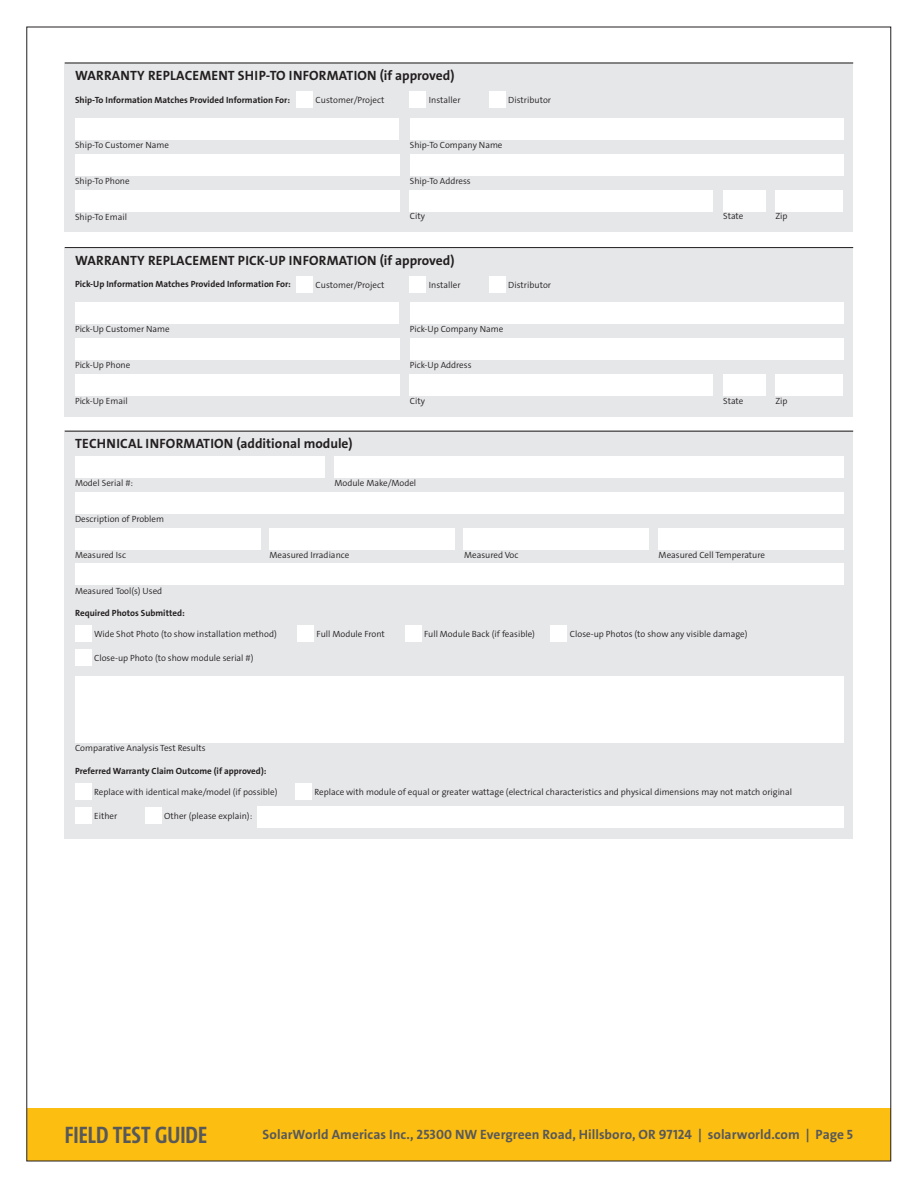
<style>
.page{position:relative;width:918px;height:1188px;background:#fff}
.page>*{position:absolute;margin:0;border:0;box-sizing:border-box;transform-origin:0 0}
.t1{font:700 24px "The Sans Cd LF7";color:#57585a}
.SW_Copy_fett{font:13.5px "The Sans LP7 Bld";letter-spacing:.015em;color:#231f20}
.t2{font:13.5px "The Sans LP7 Bld";letter-spacing:.005em;color:#57585a}
.SW_Copy_SL_8_10{font:9px "The Sans LP4 Se Lig";color:#231f20}
.SW_Copy_SL_8_10-2{font:9px "The Sans LP7 Bld";color:#231f20}
</style>
<div class="page">
<div style="left:65px;top:63px;width:788px;height:169px;background:#e6e7e9"></div>
<div style="left:65px;top:247px;width:788px;height:170px;background:#e6e7e9"></div>
<div style="left:65px;top:431px;width:788px;height:408px;background:#e6e7e9"></div>
<hr style="left:65px;top:63px;width:788px;height:1px;background:#231f20">
<hr style="left:65px;top:247px;width:788px;height:1px;background:#231f20">
<hr style="left:65px;top:431px;width:788px;height:1px;background:#231f20">
<div style="left:75px;top:118px;width:324px;height:21px;background:#fff"></div>
<div style="left:75px;top:303px;width:324px;height:21px;background:#fff"></div>
<div style="left:75px;top:456px;width:250px;height:21px;background:#fff"></div>
<div style="left:334px;top:456px;width:509px;height:21px;background:#fff"></div>
<div style="left:410px;top:118px;width:434px;height:21px;background:#fff"></div>
<div style="left:410px;top:303px;width:434px;height:21px;background:#fff"></div>
<div style="left:410px;top:154px;width:433px;height:21px;background:#fff"></div>
<div style="left:410px;top:339px;width:433px;height:21px;background:#fff"></div>
<div style="left:75px;top:492px;width:768px;height:21px;background:#fff"></div>
<div style="left:75px;top:564px;width:768px;height:21px;background:#fff"></div>
<div style="left:75px;top:154px;width:324px;height:21px;background:#fff"></div>
<div style="left:75px;top:339px;width:324px;height:21px;background:#fff"></div>
<div style="left:75px;top:190px;width:324px;height:21px;background:#fff"></div>
<div style="left:75px;top:375px;width:324px;height:21px;background:#fff"></div>
<div style="left:410px;top:190px;width:303px;height:21px;background:#fff"></div>
<div style="left:410px;top:375px;width:303px;height:21px;background:#fff"></div>
<div style="left:723px;top:190px;width:42px;height:21px;background:#fff"></div>
<div style="left:723px;top:375px;width:42px;height:21px;background:#fff"></div>
<div style="left:775px;top:190px;width:68px;height:21px;background:#fff"></div>
<div style="left:775px;top:375px;width:68px;height:21px;background:#fff"></div>
<div style="left:296px;top:92px;width:17px;height:16px;background:#fff"></div>
<div style="left:296px;top:276px;width:17px;height:17px;background:#fff"></div>
<div style="left:410px;top:92px;width:16px;height:16px;background:#fff"></div>
<div style="left:410px;top:276px;width:16px;height:17px;background:#fff"></div>
<div style="left:489px;top:92px;width:16px;height:16px;background:#fff"></div>
<div style="left:489px;top:276px;width:16px;height:17px;background:#fff"></div>
<div style="left:75px;top:625px;width:16px;height:17px;background:#fff"></div>
<div style="left:75px;top:649px;width:16px;height:16px;background:#fff"></div>
<div style="left:298px;top:625px;width:16px;height:17px;background:#fff"></div>
<div style="left:405px;top:625px;width:16px;height:17px;background:#fff"></div>
<div style="left:551px;top:625px;width:16px;height:17px;background:#fff"></div>
<div style="left:75px;top:528px;width:185px;height:21px;background:#fff"></div>
<div style="left:270px;top:528px;width:185px;height:21px;background:#fff"></div>
<div style="left:464px;top:528px;width:185px;height:21px;background:#fff"></div>
<div style="left:658px;top:528px;width:185px;height:21px;background:#fff"></div>
<div style="left:257px;top:806px;width:586px;height:22px;background:#fff"></div>
<div style="left:75px;top:676px;width:768px;height:67px;background:#fff"></div>
<div style="left:75px;top:784px;width:16px;height:16px;background:#fff"></div>
<div style="left:75px;top:808px;width:16px;height:16px;background:#fff"></div>
<div style="left:145px;top:808px;width:16px;height:16px;background:#fff"></div>
<div style="left:295px;top:784px;width:17px;height:16px;background:#fff"></div>
<div style="left:27px;top:1108px;width:864px;height:53px;background:#fdbe12"></div>
<p class="SW_Copy_fett" style="left:75px;top:67px;width:381px">WARRANTY REPLACEMENT SHIP-TO INFORMATION (if approved)</p>
<p class="SW_Copy_SL_8_10-2" style="left:75px;top:94px;width:217px">Ship-To Information Matches Provided Information For:</p>
<p class="SW_Copy_SL_8_10" style="left:316px;top:94px;width:70px">Customer/Project</p>
<p class="SW_Copy_SL_8_10" style="left:429px;top:94px;width:33px">Installer</p>
<p class="SW_Copy_SL_8_10" style="left:508px;top:94px;width:44px">Distributor</p>
<p class="SW_Copy_SL_8_10" style="left:75px;top:139px;width:95px">Ship-To Customer Name</p>
<p class="SW_Copy_SL_8_10" style="left:410px;top:139px;width:94px">Ship-To Company Name</p>
<p class="SW_Copy_SL_8_10" style="left:75px;top:175px;width:56px">Ship-To Phone</p>
<p class="SW_Copy_SL_8_10" style="left:410px;top:175px;width:62px">Ship-To Address</p>
<p class="SW_Copy_SL_8_10" style="left:75px;top:211px;width:53px">Ship-To Email</p>
<p class="SW_Copy_SL_8_10" style="left:410px;top:211px;width:17px">City</p>
<p class="SW_Copy_fett" style="left:75px;top:252px;width:381px">WARRANTY REPLACEMENT PICK-UP INFORMATION (if approved)</p>
<p class="SW_Copy_SL_8_10-2" style="left:75px;top:278px;width:217px">Pick-Up Information Matches Provided Information For:</p>
<p class="SW_Copy_SL_8_10" style="left:316px;top:279px;width:70px">Customer/Project</p>
<p class="SW_Copy_SL_8_10" style="left:429px;top:279px;width:33px">Installer</p>
<p class="SW_Copy_SL_8_10" style="left:508px;top:279px;width:44px">Distributor</p>
<p class="SW_Copy_SL_8_10" style="left:723px;top:211px;width:22px">State</p>
<p class="SW_Copy_SL_8_10" style="left:775px;top:211px;width:14px">Zip</p>
<p class="SW_Copy_SL_8_10" style="left:75px;top:324px;width:96px">Pick-Up Customer Name</p>
<p class="SW_Copy_SL_8_10" style="left:410px;top:324px;width:95px">Pick-Up Company Name</p>
<p class="SW_Copy_SL_8_10" style="left:75px;top:359px;width:57px">Pick-Up Phone</p>
<p class="SW_Copy_SL_8_10" style="left:410px;top:360px;width:63px">Pick-Up Address</p>
<p class="SW_Copy_SL_8_10" style="left:75px;top:395px;width:54px">Pick-Up Email</p>
<p class="SW_Copy_SL_8_10" style="left:410px;top:395px;width:17px">City</p>
<p class="SW_Copy_SL_8_10" style="left:723px;top:395px;width:22px">State</p>
<p class="SW_Copy_SL_8_10" style="left:775px;top:395px;width:14px">Zip</p>
<p class="SW_Copy_fett" style="left:75px;top:435px;width:279px">TECHNICAL INFORMATION (additional module)</p>
<p class="SW_Copy_SL_8_10" style="left:75px;top:477px;width:59px">Model Serial #:</p>
<p class="SW_Copy_SL_8_10" style="left:334px;top:477px;width:83px">Module Make/Model</p>
<p class="SW_Copy_SL_8_10" style="left:75px;top:513px;width:91px">Description of Problem</p>
<p class="SW_Copy_SL_8_10" style="left:75px;top:549px;width:53px">Measured Isc</p>
<p class="SW_Copy_SL_8_10" style="left:270px;top:549px;width:81px">Measured Irradiance</p>
<p class="SW_Copy_SL_8_10" style="left:75px;top:585px;width:89px">Measured Tool(s) Used</p>
<p class="SW_Copy_SL_8_10" style="left:464px;top:549px;width:56px">Measured Voc</p>
<p class="SW_Copy_SL_8_10" style="left:659px;top:549px;width:108px">Measured Cell Temperature</p>
<p class="SW_Copy_SL_8_10-2" style="left:75px;top:607px;width:111px">Required Photos Submitted:</p>
<p class="SW_Copy_SL_8_10" style="left:94px;top:628px;width:184px">Wide Shot Photo (to show installation method)</p>
<p class="SW_Copy_SL_8_10" style="left:94px;top:652px;width:161px">Close-up Photo (to show module serial #)</p>
<p class="SW_Copy_SL_8_10" style="left:317px;top:628px;width:70px">Full Module Front</p>
<p class="SW_Copy_SL_8_10" style="left:424px;top:628px;width:112px">Full Module Back (if feasible)</p>
<p class="SW_Copy_SL_8_10" style="left:570px;top:628px;width:179px">Close-up Photos (to show any visible damage)</p>
<p class="SW_Copy_SL_8_10" style="left:75px;top:742px;width:132px">Comparative Analysis Test Results</p>
<p class="SW_Copy_SL_8_10-2" style="left:75px;top:765px;width:193px">Preferred Warranty Claim Outcome (if approved):</p>
<p class="SW_Copy_SL_8_10" style="left:94px;top:786px;width:185px">Replace with identical make/model (if possible)</p>
<p class="SW_Copy_SL_8_10" style="left:94px;top:810px;width:25px">Either</p>
<p class="SW_Copy_SL_8_10" style="left:164px;top:810px;width:90px">Other (please explain):</p>
<p class="SW_Copy_SL_8_10" style="left:314px;top:786px;width:479px">Replace with module of equal or greater wattage (electrical characteristics and physical dimensions may not match original</p>
<p class="t1" style="left:65px;top:1120px;width:144px">FIELD TEST GUIDE</p>
<p class="t2" style="left:263px;top:1126px;width:592px">SolarWorld Americas Inc., 25300 NW Evergreen Road, Hillsboro, OR 97124 | solarworld.com | Page 5</p>
</div>
